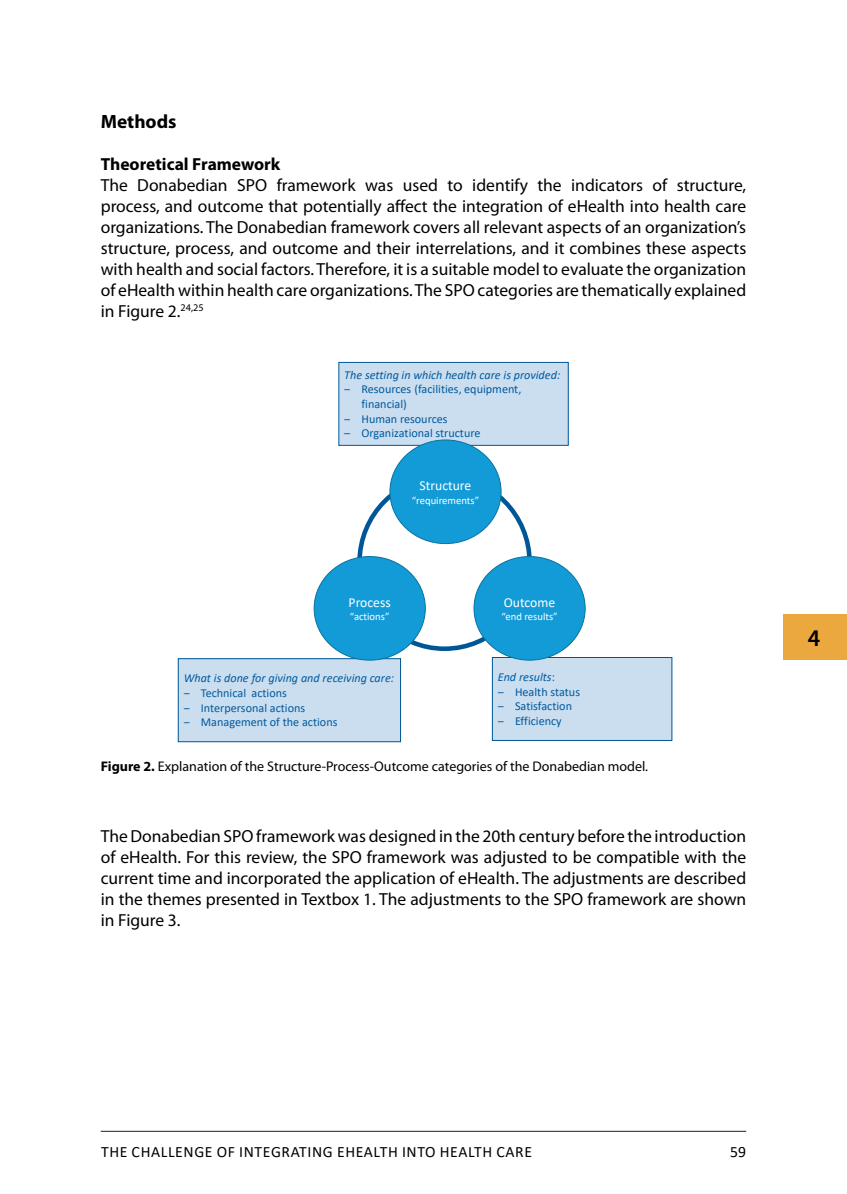
<style>
.page{position:relative;width:847px;height:1194px;background:#fff}
.page>*{position:absolute;margin:0;border:0;box-sizing:border-box;transform-origin:0 0}
.t1{font:600 24.5px "Source Sans Pro";color:#000}
.t2{font:700 19.25px "Myriad Pro";color:#000}
.t3{font:17.5px/21px "Myriad Pro";color:#000;text-align:justify}
.t4{font:700 17.5px "Myriad Pro";color:#000}
.t5{font:15.75px "Calibri";letter-spacing:.04em;color:#000}
.t6{font:14px "Myriad Pro";color:#000}
.t7{font:13.65px "Calibri";color:#fff}
.t8{font:12.08px/14.5px "Calibri";color:#015a9f}
.t9{font:italic 12.08px "Calibri";color:#015a9f}
.t10{font:10.67px "Calibri";color:#fff}
.s1{font-style:italic}
.s2{font-weight:700}
</style>
<div class="page">
<hr style="left:101px;top:1130px;width:645px;height:1px;background:#231f20">
<div style="left:782px;top:614px;width:64px;height:45px;background:#eba83e"></div>
<div style="left:492px;top:657px;width:179px;height:83px;background:#cbdeef"></div>
<div style="left:491px;top:657px;width:181px;height:84px;border:1px solid #015796"></div>
<div style="left:178px;top:658px;width:222px;height:83px;background:#cbdeef"></div>
<div style="left:178px;top:658px;width:223px;height:84px;border:1px solid #015796"></div>
<div style="left:339px;top:362px;width:229px;height:83px;background:#cbdeef"></div>
<div style="left:338px;top:362px;width:230px;height:84px;border:1px solid #015796"></div>
<div style="left:314px;top:556px;width:111px;height:104px;background:#139bd8;border-radius:50%"></div>
<div style="left:474px;top:556px;width:111px;height:104px;background:#139bd8;border-radius:50%"></div>
<div style="left:390px;top:440px;width:111px;height:103px;background:#139bd8;border-radius:50%"></div>
<p class="t2" style="left:101px;top:108px;width:77px">Methods</p>
<p class="t4" style="left:101px;top:152px;width:181px">Theoretical Framework</p>
<p class="t3" style="left:101px;top:174px;width:646px">The Donabedian SPO framework was used to identify the indicators of structure, process, and outcome that potentially affect the integration of eHealth into health care organizations. The Donabedian framework covers all relevant aspects of an organization’s structure, process, and outcome and their interrelations, and it combines these aspects with health and social factors. Therefore, it is a suitable model to evaluate the organization of eHealth within health care organizations. The SPO categories are thematically explained in Figure 2.<sup>24,25</sup></p>
<p class="t9" style="left:344px;top:366px;width:217px">The setting in which health care is provided:</p>
<p class="t8" style="left:344px;top:382px;width:178px">‒ Resources (facilities, equipment,</p>
<p class="t8" style="left:361px;top:396px;width:47px">financial)</p>
<p class="t8" style="left:344px;top:411px;width:105px">‒ Human resources</p>
<p class="t8" style="left:344px;top:425px;width:138px">– Organizational structure</p>
<p class="t7" style="left:419px;top:476px;width:53px">Structure</p>
<p class="t10" style="left:411px;top:492px;width:69px">“requirements”</p>
<p class="t7" style="left:348px;top:592px;width:44px">Process</p>
<p class="t10" style="left:350px;top:609px;width:41px">“actions”</p>
<p class="t9" style="left:184px;top:670px;width:212px">What is done for giving and receiving care:</p>
<p class="t8" style="left:184px;top:685px;width:155px">‒ Technical actions<br>‒ Interpersonal actions<br>‒ Management of the actions</p>
<p class="t7" style="left:503px;top:592px;width:53px">Outcome</p>
<p class="t10" style="left:501px;top:609px;width:58px">“end results”</p>
<p class="t8" style="left:497px;top:669px;width:84px"><span class="s1">End results</span>:<br>‒ Health status ‒ Satisfaction ‒ Efficiency</p>
<p class="t6" style="left:101px;top:758px;width:548px"><span class="s2">Figure 2.</span> Explanation of the Structure-Process-Outcome categories of the Donabedian model.</p>
<p class="t3" style="left:101px;top:825px;width:646px">The Donabedian SPO framework was designed in the 20th century before the introduction of eHealth. For this review, the SPO framework was adjusted to be compatible with the current time and incorporated the application of eHealth. The adjustments are described in the themes presented in Textbox 1. The adjustments to the SPO framework are shown in Figure 3.</p>
<h1 class="t1" style="left:807px;top:622px;width:14px">4</h1>
<p class="t5" style="left:101px;top:1140px;width:432px">THE CHALLENGE OF INTEGRATING EHEALTH INTO HEALTH CARE</p>
<p class="t5" style="left:730px;top:1140px;width:17px">59</p>
</div>
